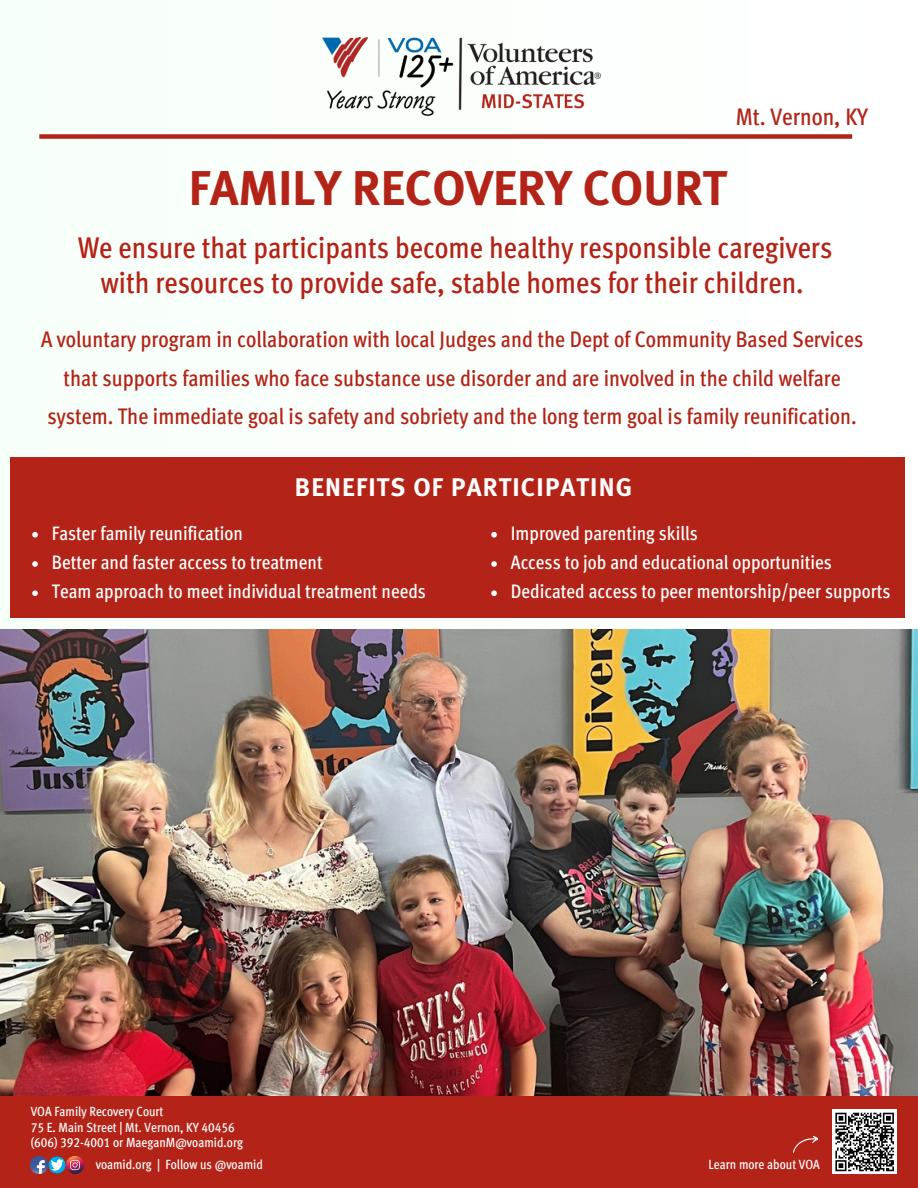
<style>
.page{position:relative;width:918px;height:1188px;background:#fff}
.page>*{position:absolute;margin:0;border:0;box-sizing:border-box;transform-origin:0 0}
.t1{font:700 48.75px "Meta";color:#b32317}
.t2{font:29.85px/34.8px "Meta Cond Medium LF";color:#b32317;text-align:center}
.t3{font:700 25.5px "Meta";letter-spacing:.045em;color:#fff}
.t4{font:23.85px "Meta Cond Medium LF";color:#b32317}
.t5{font:22.5px/38.2px "Meta Cond Medium LF";color:#b32317;text-align:center}
.t6{font:19.5px "Meta Cond Medium LF";color:#fff}
.t7{font:13.35px "Meta Cond Medium LF";color:#fff}
</style>
<div class="page">
<img style="left:0;top:629px;width:918px;height:467px">
<div style="left:0;top:1096px;width:918px;height:92px;background:#b32317"></div>
<div style="left:11px;top:457px;width:894px;height:161px;background:#b32317"></div>
<img style="left:31px;top:1156px;width:52px;height:17px">
<svg style="left:793px;top:1136px;width:25px;height:17px"></svg>
<img style="left:322px;top:37px;width:278px;height:79px">
<div style="left:39px;top:134px;width:813px;height:5px;background:#b32317"></div>
<svg style="left:32px;top:532px;width:6px;height:6px"></svg>
<svg style="left:32px;top:561px;width:6px;height:6px"></svg>
<svg style="left:32px;top:590px;width:6px;height:6px"></svg>
<svg style="left:491px;top:532px;width:6px;height:6px"></svg>
<svg style="left:491px;top:561px;width:6px;height:6px"></svg>
<svg style="left:491px;top:590px;width:6px;height:6px"></svg>
<div style="left:832px;top:1110px;width:65px;height:64px;background:#fff"></div>
<svg style="left:835px;top:1112px;width:59px;height:60px"></svg>
<p class="t4" style="left:736px;top:103px;width:134px">Mt. Vernon, KY</p>
<p class="t1" style="left:189px;top:159px;width:540px">FAMILY RECOVERY COURT</p>
<p class="t2" style="left:78px;top:230px;width:756px">We ensure that participants become healthy responsible caregivers with resources to provide safe, stable homes for their children.</p>
<p class="t5" style="left:41px;top:320px;width:824px">A voluntary program in collaboration with local Judges and the Dept of Community Based Services that supports families who face substance use disorder and are involved in the child welfare system. The immediate goal is safety and sobriety and the long term goal is family reunification.</p>
<p class="t3" style="left:295px;top:472px;width:339px">BENEFITS OF PARTICIPATING</p>
<p class="t6" style="left:52px;top:522px;width:193px">Faster family reunification</p>
<p class="t6" style="left:52px;top:551px;width:272px">Better and faster access to treatment</p>
<p class="t6" style="left:52px;top:580px;width:376px">Team approach to meet individual treatment needs</p>
<p class="t6" style="left:511px;top:522px;width:189px">Improved parenting skills</p>
<p class="t6" style="left:511px;top:551px;width:323px">Access to job and educational opportunities</p>
<p class="t6" style="left:511px;top:580px;width:381px">Dedicated access to peer mentorship/peer supports</p>
<h5 class="t7" style="left:31px;top:1104px;width:134px">VOA Family Recovery Court</h5>
<h3 class="t7" style="left:31px;top:1119px;width:206px">75 E. Main Street | Mt. Vernon, KY 40456</h3>
<p class="t7" style="left:31px;top:1135px;width:214px">(606) 392-4001 or MaeganM@voamid.org</p>
<p class="t7" style="left:96px;top:1157px;width:169px">voamid.org | Follow us @voamid</p>
<p class="t7" style="left:709px;top:1157px;width:113px">Learn more about VOA</p>
</div>
